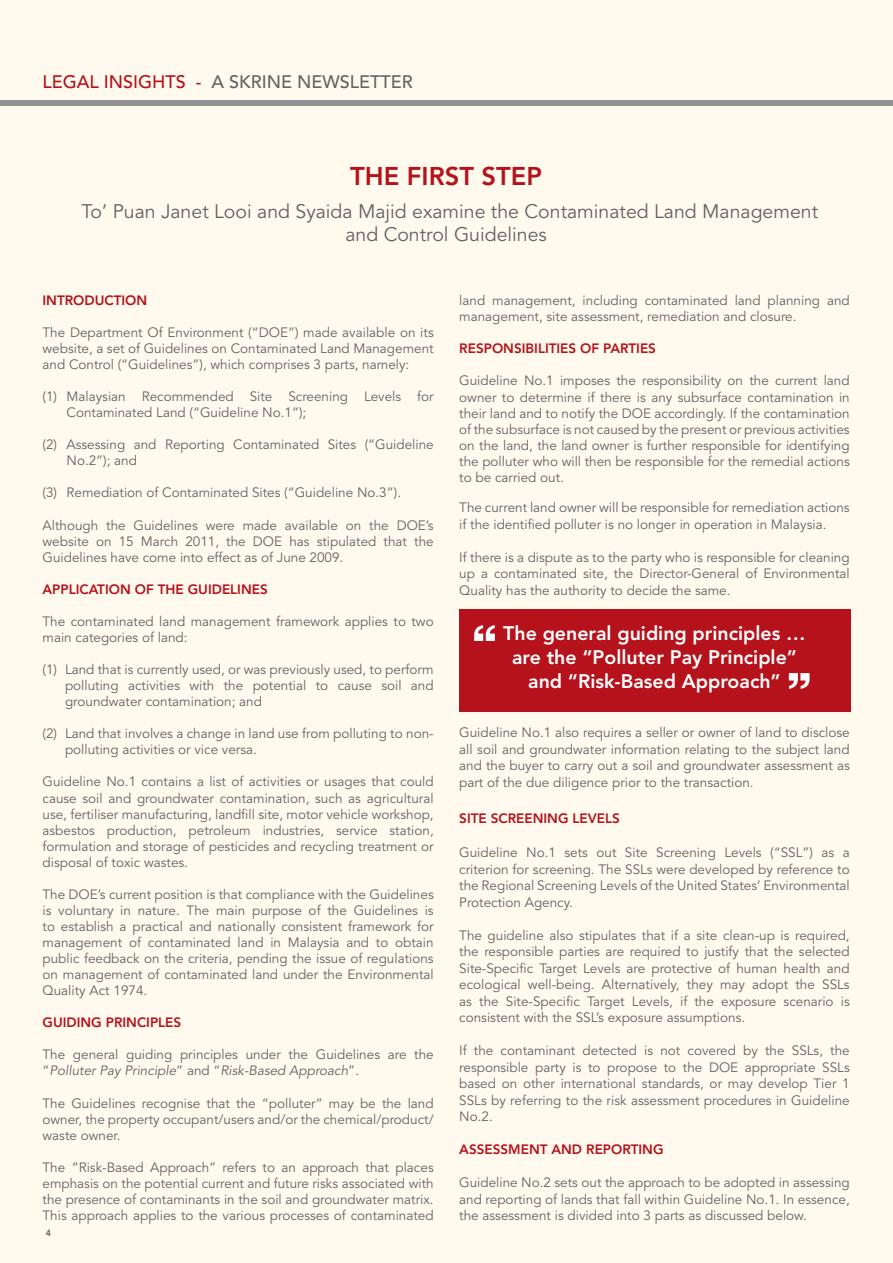
<style>
.page{position:relative;width:893px;height:1263px;background:#fffaed}
.page>*{position:absolute;margin:0;border:0;box-sizing:border-box;transform-origin:0 0}
.t1{font:800 25.5px "Avenir";color:#b5121b}
.t2{font:19.5px/22.5px "Avenir";color:#636165;text-align:center}
.t3{font:800 19.5px/24px "Avenir";color:#fff;text-align:center}
.t4{font:500 18px "Avenir";color:#636466}
.t5{font:13.5px/16px "Avenir";color:#636466;text-align:justify}
.t6{font:800 13.5px "Avenir";color:#b5121b}
.t7{font:800 9px "Avenir";color:#636165}
.s1{color:#b5121b}
.s2{font-style:italic}
</style>
<div class="page">
<div style="left:0;top:101px;width:893px;height:5px;background:#919195"></div>
<div style="left:459px;top:610px;width:391px;height:102px;background:#b5121b"></div>
<svg style="left:789px;top:673px;width:20px;height:16px"></svg>
<svg style="left:474px;top:625px;width:21px;height:16px"></svg>
<h3 class="t4" style="left:43px;top:71px;width:372px"><span class="s1">LEGAL INSIGHTS -</span> A SKRINE NEWSLETTER</h3>
<h1 class="t1" style="left:350px;top:161px;width:193px">THE FIRST STEP</h1>
<h2 class="t2" style="left:82px;top:201px;width:738px">To’ Puan Janet Looi and Syaida Majid examine the Contaminated Land Management and Control Guidelines</h2>
<p class="t6" style="left:43px;top:292px;width:106px">INTRODUCTION</p>
<p class="t5" style="left:43px;top:325px;width:393px">The Department Of Environment (“DOE”) made available on its website, a set of Guidelines on Contaminated Land Management and Control (“Guidelines”), which comprises 3 parts, namely:</p>
<p class="t5" style="left:67px;top:389px;width:369px;text-indent:-24px">(1) Malaysian Recommended Site Screening Levels for<br>Contaminated Land (“Guideline No.1”);</p>
<p class="t5" style="left:67px;top:437px;width:369px;text-indent:-24px">(2) Assessing and Reporting Contaminated Sites (“Guideline<br>No.2”); and</p>
<p class="t5" style="left:43px;top:485px;width:360px">(3) Remediation of Contaminated Sites (“Guideline No.3”).</p>
<p class="t5" style="left:43px;top:517px;width:393px">Although the Guidelines were made available on the DOE’s website on 15 March 2011, the DOE has stipulated that the Guidelines have come into effect as of June 2009.</p>
<p class="t6" style="left:43px;top:581px;width:227px">APPLICATION OF THE GUIDELINES</p>
<p class="t5" style="left:43px;top:614px;width:393px">The contaminated land management framework applies to two main categories of land:</p>
<p class="t5" style="left:65px;top:662px;width:370px;text-indent:-23px">(1) Land that is currently used, or was previously used, to perform polluting activities with the potential to cause soil and groundwater contamination; and</p>
<p class="t5" style="left:65px;top:726px;width:370px;text-indent:-23px">(2) Land that involves a change in land use from polluting to non&shy;polluting activities or vice versa.</p>
<p class="t5" style="left:43px;top:774px;width:393px">Guideline No.1 contains a list of activities or usages that could cause soil and groundwater contamination, such as agricultural use, fertiliser manufacturing, landfill site, motor vehicle workshop, asbestos production, petroleum industries, service station, formulation and storage of pesticides and recycling treatment or disposal of toxic wastes.</p>
<p class="t5" style="left:43px;top:886px;width:393px">The DOE’s current position is that compliance with the Guidelines is voluntary in nature. The main purpose of the Guidelines is to establish a practical and nationally consistent framework for management of contaminated land in Malaysia and to obtain public feedback on the criteria, pending the issue of regulations on management of contaminated land under the Environmental Quality Act 1974.</p>
<p class="t6" style="left:43px;top:1014px;width:140px">GUIDING PRINCIPLES</p>
<p class="t5" style="left:43px;top:1047px;width:393px">The general guiding principles under the Guidelines are the “<span class="s2">Polluter Pay Principle</span>” and “<span class="s2">Risk-Based Approach</span>”.</p>
<p class="t5" style="left:43px;top:1095px;width:393px">The Guidelines recognise that the “polluter” may be the land owner, the property occupant/users and/or the chemical/product/ waste owner.</p>
<p class="t5" style="left:43px;top:1159px;width:393px">The “Risk-Based Approach” refers to an approach that places emphasis on the potential current and future risks associated with the presence of contaminants in the soil and groundwater matrix.<br>This approach applies to the various processes of contaminated</p>
<p class="t7" style="left:46px;top:1228px;width:7px">4</p>
<p class="t5" style="left:459px;top:293px;width:392px">land management, including contaminated land planning and management, site assessment, remediation and closure.</p>
<p class="t6" style="left:459px;top:341px;width:198px">RESPONSIBILITIES OF PARTIES</p>
<p class="t5" style="left:459px;top:373px;width:392px">Guideline No.1 imposes the responsibility on the current land owner to determine if there is any subsurface contamination in their land and to notify the DOE accordingly. If the contamination of the subsurface is not caused by the present or previous activities on the land, the land owner is further responsible for identifying the polluter who will then be responsible for the remedial actions to be carried out.</p>
<p class="t5" style="left:459px;top:500px;width:392px;line-height:16.5px">The current land owner will be responsible for remediation actions if the identified polluter is no longer in operation in Malaysia.</p>
<p class="t5" style="left:459px;top:549px;width:392px;line-height:16.5px">If there is a dispute as to the party who is responsible for cleaning up a contaminated site, the Director-General of Environmental Quality has the authority to decide the same.</p>
<h2 class="t3" style="left:503px;top:621px;width:304px">The general guiding principles … are the “Polluter Pay Principle” and “Risk-Based Approach”</h2>
<p class="t5" style="left:459px;top:725px;width:392px;line-height:16.5px">Guideline No.1 also requires a seller or owner of land to disclose all soil and groundwater information relating to the subject land and the buyer to carry out a soil and groundwater assessment as part of the due diligence prior to the transaction.</p>
<p class="t6" style="left:459px;top:810px;width:162px">SITE SCREENING LEVELS</p>
<p class="t5" style="left:459px;top:845px;width:392px;line-height:16.5px">Guideline No.1 sets out Site Screening Levels (“SSL”) as a criterion for screening. The SSLs were developed by reference to the Regional Screening Levels of the United States’ Environmental Protection Agency.</p>
<p class="t5" style="left:459px;top:927px;width:392px;line-height:16.5px">The guideline also stipulates that if a site clean-up is required, the responsible parties are required to justify that the selected Site-Specific Target Levels are protective of human health and ecological well-being. Alternatively, they may adopt the SSLs as the Site-Specific Target Levels, if the exposure scenario is consistent with the SSL’s exposure assumptions.</p>
<p class="t5" style="left:459px;top:1043px;width:392px;line-height:16.5px">If the contaminant detected is not covered by the SSLs, the responsible party is to propose to the DOE appropriate SSLs based on other international standards, or may develop Tier 1<br>SSLs by referring to the risk assessment procedures in Guideline No.2.</p>
<p class="t6" style="left:459px;top:1141px;width:206px">ASSESSMENT AND REPORTING</p>
<p class="t5" style="left:459px;top:1175px;width:392px;line-height:16.5px">Guideline No.2 sets out the approach to be adopted in assessing and reporting of lands that fall within Guideline No.1. In essence, the assessment is divided into 3 parts as discussed below.</p>
</div>
